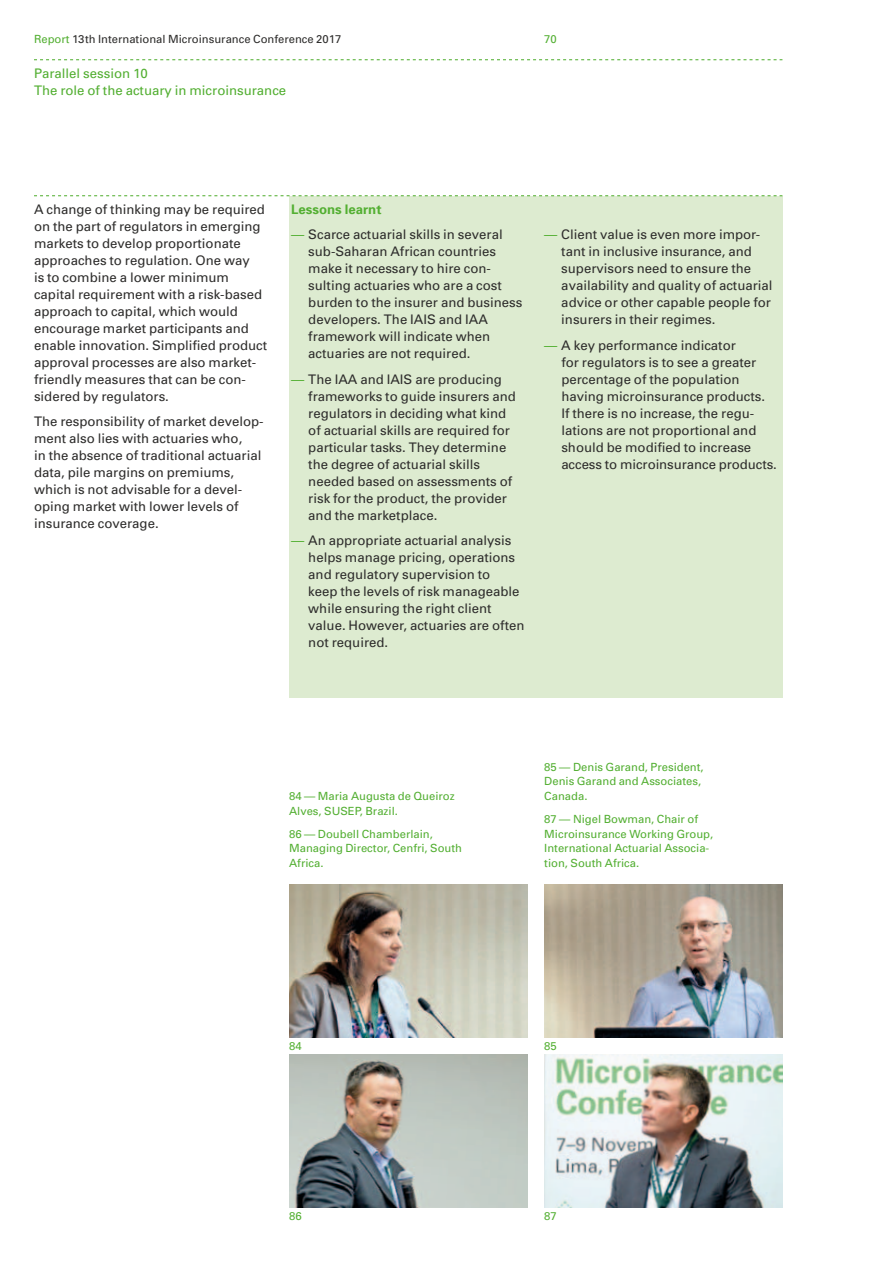
<style>
.page{position:relative;width:893px;height:1263px;background:#fff}
.page>*{position:absolute;margin:0;border:0;box-sizing:border-box;transform-origin:0 0}
.t1{font:13.2px/17px "MR Univers";color:#2e2d2c}
.t2{font:13.2px/17px "MR Univers";color:#53af32}
.t3{font:700 13.2px "MR Univers";color:#53af32}
.t4{font:11.25px/14.9px "MR Univers";color:#53af32}
.t5{font:11.25px "MR Univers";color:#2e2d2c}
.s1{color:#53af32}
</style>
<div class="page">
<div style="left:289px;top:196px;width:493px;height:501px;background:#ddebd0"></div>
<img style="left:544px;top:884px;width:238px;height:153px">
<img style="left:289px;top:1054px;width:238px;height:153px">
<img style="left:544px;top:1054px;width:238px;height:153px">
<img style="left:289px;top:884px;width:238px;height:153px">
<svg style="left:34px;top:59px;width:748px;height:1px"></svg>
<svg style="left:34px;top:195px;width:748px;height:1px"></svg>
<p class="t5" style="left:34px;top:35px;width:309px"><span class="s1">Report</span> 13th International Microinsurance Conference 2017</p>
<p class="t4" style="left:544px;top:33px;width:14px">70</p>
<p class="t2" style="left:34px;top:66px;width:254px">Parallel session 10<br>The role of the actuary in microinsurance</p>
<p class="t1" style="left:34px;top:202px;width:235px">A change of thinking may be required on the part of regulators in emerging markets to develop proportionate approaches to regulation. One way<br>is to combine a lower minimum capital requirement with a risk-based approach to capital, which would encourage market participants and enable innovation. Simplified product approval processes are also market&shy;friendly measures that can be con&shy;sidered by regulators.</p>
<p class="t1" style="left:34px;top:414px;width:231px">The responsibility of market develop&shy;ment also lies with actuaries who,<br>in the absence of traditional actuarial data, pile margins on premiums, which is not advisable for a devel&shy;oping market with lower levels of insurance coverage.</p>
<p class="t3" style="left:291px;top:204px;width:92px">Lessons learnt</p>
<p class="t1" style="left:308px;top:227px;width:216px;text-indent:-17px"><span class="s1">—</span> Scarce actuarial skills in several sub-Saharan African countries make it necessary to hire con&shy;sulting actuaries who are a cost burden to the insurer and business developers. The IAIS and IAA framework will indicate when actuaries are not required.</p>
<p class="t1" style="left:308px;top:372px;width:209px;text-indent:-17px"><span class="s1">—</span> The IAA and IAIS are producing frameworks to guide insurers and regulators in deciding what kind of actuarial skills are required for particular tasks. They determine the degree of actuarial skills needed based on assessments of risk for the product, the provider and the marketplace.</p>
<p class="t1" style="left:308px;top:533px;width:218px;text-indent:-17px"><span class="s1">—</span> An appropriate actuarial analysis helps manage pricing, operations and regulatory supervision to<br>keep the levels of risk manageable while ensuring the right client value. However, actuaries are often not required.</p>
<p class="t1" style="left:561px;top:227px;width:213px;text-indent:-17px"><span class="s1">—</span> Client value is even more impor&shy;tant in inclusive insurance, and supervisors need to ensure the availability and quality of actuarial advice or other capable people for insurers in their regimes.</p>
<p class="t1" style="left:561px;top:338px;width:217px;text-indent:-17px"><span class="s1">—</span> A key performance indicator<br>for regulators is to see a greater percentage of the population having microinsurance products.<br>If there is no increase, the regu&shy;lations are not proportional and should be modified to increase access to microinsurance products.</p>
<p class="t4" style="left:289px;top:790px;width:167px">84 — Maria Augusta de Queiroz<br>Alves, SUSEP, Brazil.</p>
<p class="t4" style="left:289px;top:827px;width:174px">86 — Doubell Chamberlain,<br>Managing Director, Cenfri, South<br>Africa.</p>
<p class="t4" style="left:544px;top:760px;width:161px">85 — Denis Garand, President,<br>Denis Garand and Associates,<br>Canada.</p>
<p class="t4" style="left:544px;top:812px;width:170px">87 — Nigel Bowman, Chair of<br>Microinsurance Working Group,<br>International Actuarial Associa&shy;tion, South Africa.</p>
<p class="t4" style="left:289px;top:1039px;width:14px">84</p>
<p class="t4" style="left:289px;top:1209px;width:14px">86</p>
<p class="t4" style="left:544px;top:1039px;width:14px">85</p>
<p class="t4" style="left:544px;top:1209px;width:14px">87</p>
</div>
